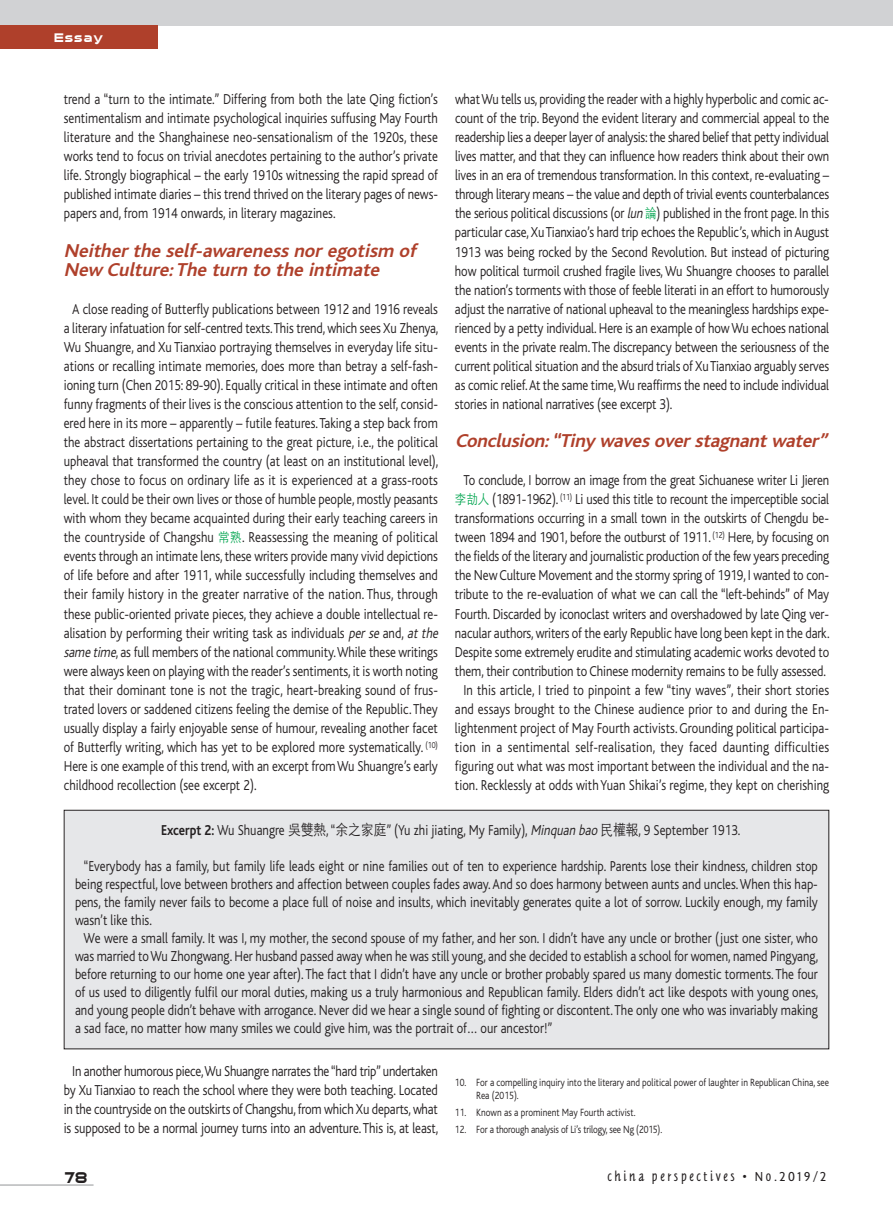
<style>
.page{position:relative;width:893px;height:1212px;background:#fff}
.page>*{position:absolute;margin:0;border:0;box-sizing:border-box;transform-origin:0 0}
.t1{font:italic 700 19.5px/19px "Bliss";color:#af402b}
.t2{font:300 15px/19px "Bliss";color:#231f20;text-align:justify;scale:.85 1}
.t3{font:15px "Sui Generis Deluxe";color:#231f20;scale:.9 1}
.t4{font:13.5px "Tannhauser Plain";letter-spacing:.2em;color:#231f20}
.t5{font:12px "Sui Generis Deluxe";letter-spacing:.1em;color:#fff}
.t6{font:300 10.95px/12.9px "Bliss";color:#231f20;scale:.85 1}
.s1{font-family:"ST Heiti TC";font-size:13.5px;color:#00a54f}
.s2{font-style:italic}
.s3{font-weight:700}
.s4{font-family:"ST Heiti TC"}
</style>
<div class="page">
<div style="left:0;top:0;width:893px;height:26px;background:#d1d2d4"></div>
<hr style="left:0;top:1185px;width:94px;height:1px;background:#939598">
<div style="left:0;top:25px;width:157px;height:23px;background:#af402b"></div>
<div style="left:65px;top:811px;width:763px;height:237px;background:#e6e7e9"></div>
<div style="left:64px;top:810px;width:765px;height:239px;border:1px solid #231f20"></div>
<p class="t5" style="left:54px;top:32px;width:51px">Essay</p>
<p class="t2" style="left:64px;top:91px;width:442px">trend a “turn to the intimate.” Differing from both the late Qing fiction’s sentimentalism and intimate psychological inquiries suffusing May Fourth literature and the Shanghainese neo-sensationalism of the 1920s, these works tend to focus on trivial anecdotes pertaining to the author’s private life. Strongly biographical – the early 1910s witnessing the rapid spread of published intimate diaries – this trend thrived on the literary pages of news&shy;papers and, from 1914 onwards, in literary magazines.</p>
<h1 class="t1" style="left:64px;top:242px;width:354px">Neither the self-awareness nor egotism of<br>New Culture:The turn to the intimate</h1>
<p class="t2" style="left:64px;top:301px;width:445px;text-align:left;text-indent:9px">A close reading of Butterfly publications between 1912 and 1916 reveals a literary infatuation for self-centred texts. This trend, which sees Xu Zhenya, Wu Shuangre, and Xu Tianxiao portraying themselves in everyday life situ&shy;ations or recalling intimate memories, does more than betray a self-fash&shy;ioning turn (Chen 2015: 89-90). Equally critical in these intimate and often funny fragments of their lives is the conscious attention to the self, consid&shy;ered here in its more – apparently – futile features. Taking a step back from the abstract dissertations pertaining to the great picture, i.e., the political upheaval that transformed the country (at least on an institutional level), they chose to focus on ordinary life as it is experienced at a grass-roots level. It could be their own lives or those of humble people, mostly peasants with whom they became acquainted during their early teaching careers in the countryside of Changshu <span class="s1">常熟</span>. Reassessing the meaning of political events through an intimate lens, these writers provide many vivid depictions of life before and after 1911, while successfully including themselves and their family history in the greater narrative of the nation. Thus, through these public-oriented private pieces, they achieve a double intellectual re&shy;alisation by performing their writing task as individuals <span class="s2">per se</span>and, <span class="s2">at the same time</span>, as full members of the national community. While these writings were always keen on playing with the reader’s sentiments, it is worth noting that their dominant tone is not the tragic, heart-breaking sound of frus&shy;trated lovers or saddened citizens feeling the demise of the Republic. They usually display a fairly enjoyable sense of humour, revealing another facet of Butterfly writing, which has yet to be explored more systematically. <sup>(10)<br></sup>Here is one example of this trend, with an excerpt from Wu Shuangre’s early childhood recollection (see excerpt 2).</p>
<p class="t2" style="left:455px;top:91px;width:442px">what Wu tells us, providing the reader with a highly hyperbolic and comic ac&shy;count of the trip. Beyond the evident literary and commercial appeal to the readership lies a deeper layer of analysis: the shared belief that petty individual lives matter, and that they can influence how readers think about their own lives in an era of tremendous transformation. In this context, re-evaluating – through literary means – the value and depth of trivial events counterbalances the serious political discussions (or <span class="s2">lun</span> <span class="s1">論</span>) published in the front page. In this particular case, Xu Tianxiao’s hard trip echoes the Republic’s, which in August 1913 was being rocked by the Second Revolution. But instead of picturing how political turmoil crushed fragile lives, Wu Shuangre chooses to parallel the nation’s torments with those of feeble literati in an effort to humorously adjust the narrative of national upheaval to the meaningless hardships expe&shy;rienced by a petty individual. Here is an example of how Wu echoes national events in the private realm. The discrepancy between the seriousness of the current political situation and the absurd trials of Xu Tianxiao arguably serves as comic relief. At the same time, Wu reaffirms the need to include individual stories in national narratives (see excerpt 3).</p>
<h1 class="t1" style="left:455px;top:433px;width:377px">Conclusion:“Tiny waves overstagnantwater”</h1>
<p class="t2" style="left:455px;top:472px;width:442px;text-align:center">To conclude, I borrow an image from the great Sichuanese writer Li Jieren<span class="s1">李劼人</span> (1891-1962). <sup>(11)</sup> Li used this title to recount the imperceptible social transformations occurring in a small town in the outskirts of Chengdu be&shy;tween 1894 and 1901, before the outburst of 1911. <sup>(12)</sup> Here, by focusing on the fields of the literary and journalistic production of the few years preceding the New Culture Movement and the stormy spring of 1919, I wanted to con&shy;tribute to the re-evaluation of what we can call the “left-behinds” of May Fourth. Discarded by iconoclast writers and overshadowed by late Qing ver&shy;nacular authors, writers of the early Republic have long been kept in the dark.<br>Despite some extremely erudite and stimulating academic works devoted to them, their contribution to Chinese modernity remains to be fully assessed.<br>In this article, I tried to pinpoint a few “tiny waves”, their short stories and essays brought to the Chinese audience prior to and during the En&shy;lightenment project of May Fourth activists. Grounding political participa&shy;tion in a sentimental self-realisation, they faced daunting difficulties figuring out what was most important between the individual and the na&shy;tion. Recklessly at odds with Yuan Shikai’s regime, they kept on cherishing</p>
<p class="t2" style="left:161px;top:822px;width:683px"><span class="s3">Excerpt 2:</span> Wu Shuangre <span class="s4">吳雙熱</span>, “<span class="s4">余之家庭</span>” (Yu zhi jiating, My Family), <span class="s2">Minquan bao</span> <span class="s4">民權報</span>, 9 September 1913.</p>
<p class="t2" style="left:84px;top:858px;width:865px">“Everybody has a family, but family life leads eight or nine families out of ten to experience hardship. Parents lose their kindness, children stop</p>
<p class="t2" style="left:75px;top:876px;width:875px">being respectful, love between brothers and affection between couples fades away. And so does harmony between aunts and uncles. When this hap-</p>
<p class="t2" style="left:75px;top:894px;width:875px">pens, the family never fails to become a place full of noise and insults, which inevitably generates quite a lot of sorrow. Luckily enough, my family</p>
<p class="t2" style="left:75px;top:912px;width:92px">wasn’t like this.</p>
<p class="t2" style="left:84px;top:930px;width:865px">We were a small family. It was I, my mother, the second spouse of my father, and her son. I didn’t have any uncle or brother (just one sister, who</p>
<p class="t2" style="left:75px;top:948px;width:876px">was married to Wu Zhongwang. Her husband passed away when he was still young, and she decided to establish a school for women, named Pingyang,</p>
<p class="t2" style="left:75px;top:966px;width:875px">before returning to our home one year after). The fact that I didn’t have any uncle or brother probably spared us many domestic torments. The four</p>
<p class="t2" style="left:75px;top:984px;width:876px">of us used to diligently fulfil our moral duties, making us a truly harmonious and Republican family. Elders didn’t act like despots with young ones,</p>
<p class="t2" style="left:75px;top:1002px;width:875px">and young people didn’t behave with arrogance. Never did we hear a single sound of fighting or discontent. The only one who was invariably making</p>
<p class="t2" style="left:75px;top:1020px;width:563px">a sad face, no matter how many smiles we could give him, was the portrait of… our ancestor!”</p>
<p class="t2" style="left:64px;top:1063px;width:442px;text-align:center">In another humorous piece, Wu Shuangre narrates the “hard trip” undertaken by Xu Tianxiao to reach the school where they were both teaching. Located in the countryside on the outskirts of Changshu, from which Xu departs, what is supposed to be a normal journey turns into an adventure. This is, at least,</p>
<p class="t6" style="left:476px;top:1076px;width:417px;text-indent:-21px">10. For a compelling inquiry into the literary and political power of laughter in Republican China, see<br>Rea (2015).</p>
<p class="t6" style="left:455px;top:1106px;width:214px">11. Known as a prominent May Fourth activist.</p>
<p class="t6" style="left:455px;top:1124px;width:245px">12. For a thorough analysis of Li’s trilogy, see Ng (2015).</p>
<p class="t3" style="left:65px;top:1171px;width:27px">78</p>
<p class="t4" style="left:607px;top:1170px;width:220px">china perspectives • No.2019/2</p>
</div>
